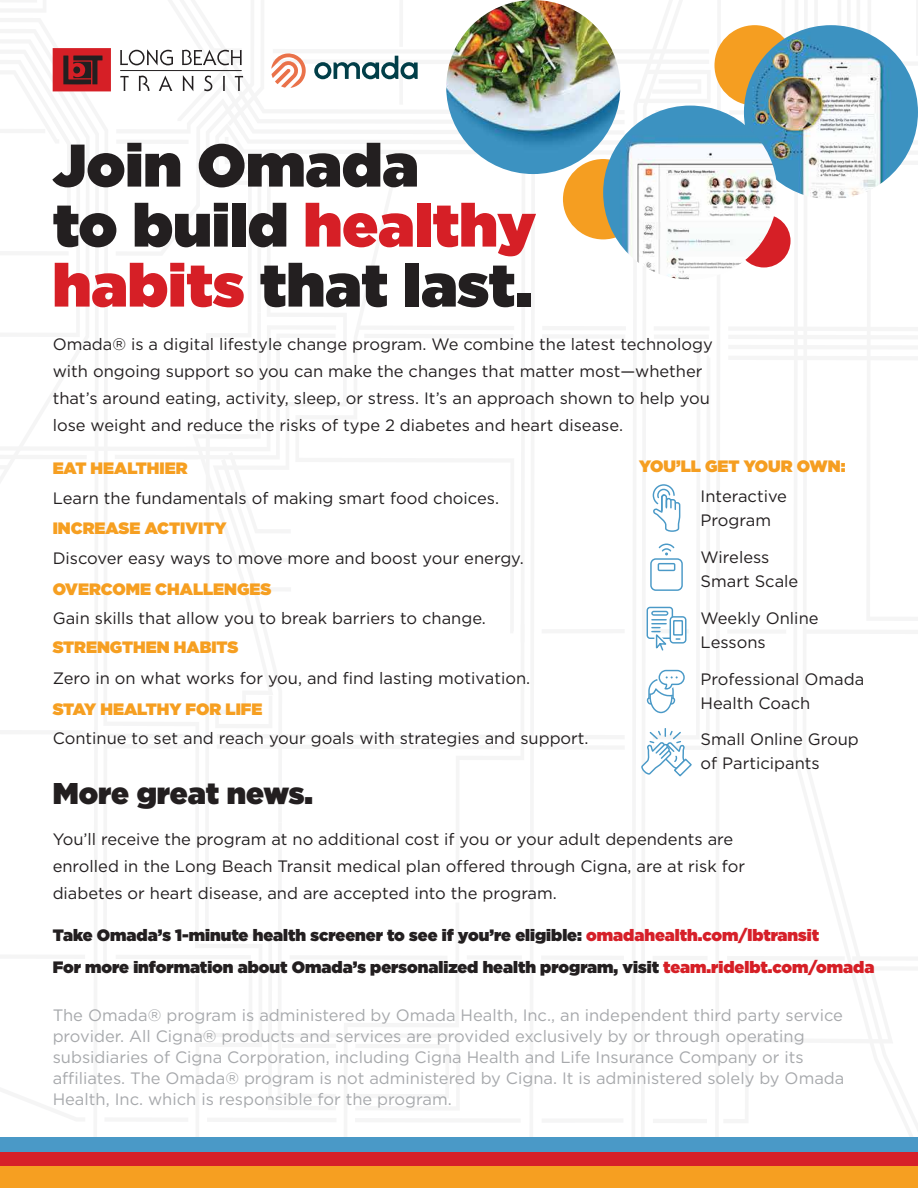
<style>
.page{position:relative;width:918px;height:1188px;background:#fff}
.page>*{position:absolute;margin:0;border:0;box-sizing:border-box;transform-origin:0 0}
.t1{font:900 60px/60px "Gotham HTF";color:#231f20}
.t2{font:900 30px "Gotham HTF";color:#231f20}
.t3{font:16.5px/27px "Gotham HTF";color:#231f20}
.t4{font:16.5px/21px "Gotham HTF";color:#a7a9ac}
.t5{font:900 16.5px/32px "Gotham HTF";color:#231f20}
.t6{font:900 16.5px "Gotham HTF";color:#f69f21}
.t7{font:900 16.5px "Gotham HTF";color:#f59e21}
.s1{color:#d61f26}
.s2{color:#d62029}
</style>
<div class="page">
<div style="left:543px;top:49px;width:166px;height:5px;background:#f1f1f2"></div>
<div style="left:543px;top:59px;width:166px;height:5px;background:#f1f1f2"></div>
<hr style="left:542px;top:735px;width:83px;height:4px;background:#f1f1f2">
<div style="left:467px;top:955px;width:55px;height:5px;background:#f1f1f2"></div>
<hr style="left:541px;top:956px;width:83px;height:4px;background:#f1f1f2">
<div style="left:542px;top:745px;width:83px;height:5px;background:#f1f1f2"></div>
<div style="left:542px;top:334px;width:83px;height:5px;background:#f1f1f2"></div>
<div style="left:542px;top:1118px;width:81px;height:5px;background:#f1f1f2"></div>
<div style="left:355px;top:1118px;width:166px;height:5px;background:#f1f1f2"></div>
<hr style="left:207px;top:1118px;width:129px;height:4px;background:#f1f1f2">
<div style="left:543px;top:130px;width:82px;height:5px;background:#f1f1f2"></div>
<hr style="left:543px;top:110px;width:82px;height:4px;background:#f1f1f2">
<div style="left:543px;top:140px;width:82px;height:5px;background:#f1f1f2"></div>
<hr style="left:543px;top:120px;width:82px;height:4px;background:#f1f1f2">
<hr style="left:521px;top:624px;width:3px;height:18px;background:#f1f1f2">
<div style="left:290px;top:955px;width:157px;height:5px;background:#f1f1f2"></div>
<div style="left:543px;top:150px;width:82px;height:5px;background:#f1f1f2"></div>
<hr style="left:542px;top:326px;width:84px;height:4px;background:#f1f1f2">
<hr style="left:542px;top:629px;width:83px;height:4px;background:#f1f1f2">
<div style="left:0;top:1152px;width:918px;height:14px;background:#d62029"></div>
<div style="left:0;top:1137px;width:918px;height:15px;background:#4a99c7"></div>
<div style="left:0;top:1166px;width:918px;height:22px;background:#f69f21"></div>
<svg style="left:639px;top:25px;width:279px;height:752px"></svg>
<div style="left:714px;top:25px;width:81px;height:81px;background:#f59e21;border-radius:50%"></div>
<div style="left:563px;top:159px;width:80px;height:80px;background:#f59e21;border-radius:50%"></div>
<div style="left:737px;top:214px;width:54px;height:53px;background:#d61f26;border-radius:50%"></div>
<img style="left:744px;top:25px;width:174px;height:174px;border-radius:87px">
<img style="left:446px;top:0;width:174px;height:174px;border-radius:87px">
<img style="left:603px;top:106px;width:174px;height:174px;border-radius:86px">
<svg style="left:52px;top:2px;width:462px;height:170px"></svg>
<h1 class="t1" style="left:53px;top:134px;width:485px">Join Omada<br>to build <span class="s1">healthy habits</span> that last.</h1>
<p class="t3" style="left:53px;top:330px;width:662px">Omada® is a digital lifestyle change program. We combine the latest technology with ongoing support so you can make the changes that matter most—whether that’s around eating, activity, sleep, or stress. It’s an approach shown to help you lose weight and reduce the risks of type 2 diabetes and heart disease.</p>
<p class="t6" style="left:53px;top:458px;width:136px">EAT HEALTHIER</p>
<p class="t3" style="left:53px;top:484px;width:448px">Learn the fundamentals of making smart food choices.</p>
<p class="t6" style="left:53px;top:519px;width:175px">INCREASE ACTIVITY</p>
<p class="t3" style="left:53px;top:544px;width:473px">Discover easy ways to move more and boost your energy.</p>
<p class="t6" style="left:53px;top:579px;width:220px">OVERCOME CHALLENGES</p>
<p class="t3" style="left:53px;top:604px;width:435px">Gain skills that allow you to break barriers to change.</p>
<p class="t6" style="left:53px;top:638px;width:187px">STRENGTHEN HABITS</p>
<p class="t3" style="left:53px;top:664px;width:479px">Zero in on what works for you, and find lasting motivation.</p>
<p class="t6" style="left:53px;top:700px;width:211px">STAY HEALTHY FOR LIFE</p>
<p class="t3" style="left:53px;top:724px;width:538px">Continue to set and reach your goals with strategies and support.</p>
<h2 class="t2" style="left:53px;top:776px;width:262px">More great news.</h2>
<p class="t7" style="left:639px;top:456px;width:208px">YOU’LL GET YOUR OWN:</p>
<p class="t3" style="left:701px;top:484px;width:88px;line-height:24px">Interactive<br>Program</p>
<p class="t3" style="left:701px;top:545px;width:99px;line-height:24px">Wireless<br>Smart Scale</p>
<p class="t3" style="left:701px;top:606px;width:119px;line-height:24px">Weekly Online<br>Lessons</p>
<p class="t3" style="left:701px;top:666px;width:165px;line-height:24px">Professional Omada<br>Health Coach</p>
<p class="t3" style="left:701px;top:727px;width:160px;line-height:24px">Small Online Group of Participants</p>
<p class="t3" style="left:53px;top:826px;width:694px">You’ll receive the program at no additional cost if you or your adult dependents are enrolled in the Long Beach Transit medical plan offered through Cigna, are at risk for diabetes or heart disease, and are accepted into the program.</p>
<p class="t5" style="left:53px;top:919px;width:823px">Take Omada’s 1-minute health screener to see if you’re eligible: <span class="s2">omadahealth.com/lbtransit<br></span>For more information about Omada’s personalized health program, visit <span class="s1">team.ridelbt.com/omada</span></p>
<p class="t4" style="left:53px;top:1005px;width:793px">The Omada® program is administered by Omada Health, Inc., an independent third party service provider. All Cigna® products and services are provided exclusively by or through operating subsidiaries of Cigna Corporation, including Cigna Health and Life Insurance Company or its affiliates. The Omada® program is not administered by Cigna. It is administered solely by Omada Health, Inc. which is responsible for the program.</p>
</div>
